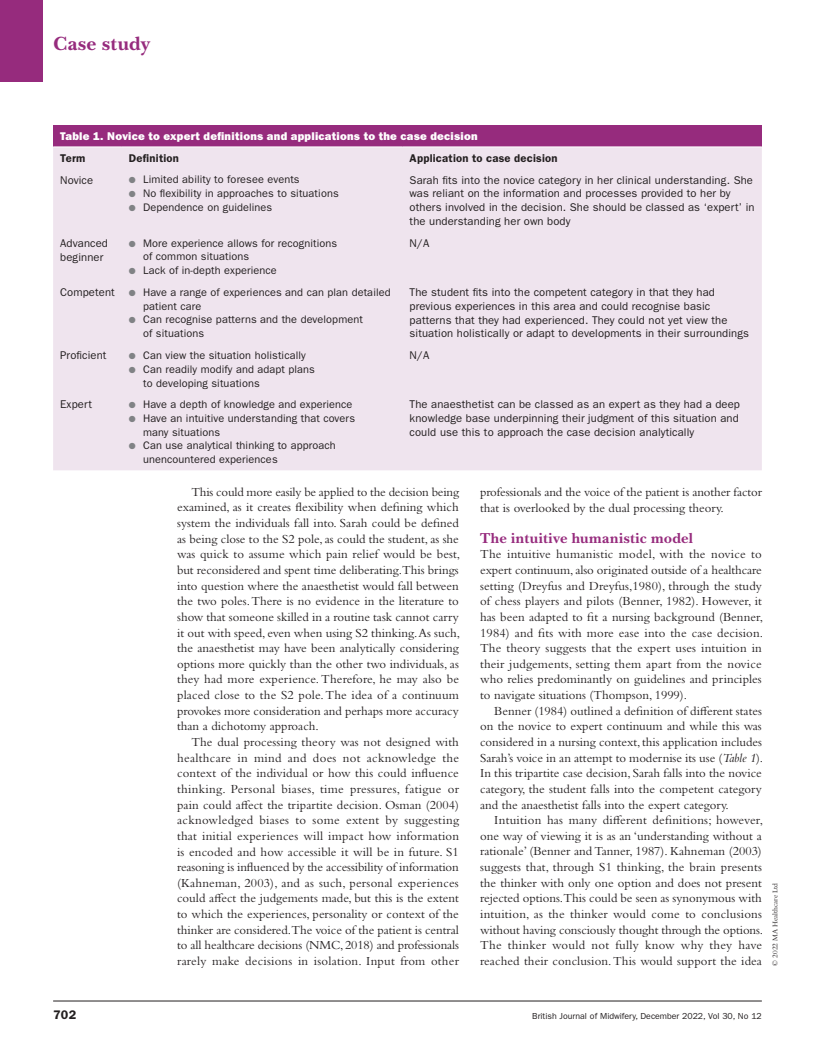
<style>
.page{position:relative;width:815px;height:1053px;background:#fff}
.page>*{position:absolute;margin:0;border:0;box-sizing:border-box;transform-origin:0 0}
.t1{font:700 20px "New Baskerville Std";letter-spacing:.02em;color:#962b7d}
.t2{font:700 15px "New Baskerville Std";letter-spacing:.02em;color:#962b7d}
.t3{font:12.75px/15.6px "Bembo Std";color:#231f20}
.t4{font:600 12.5px "ITC Franklin Gothic Std";color:#231f20}
.t5{font:11.25px/13.8px "ITC Franklin Gothic Std";letter-spacing:.01em;color:#231f20}
.t6{font:11.25px "ITC Franklin Gothic Std Hvy";letter-spacing:.025em;color:#fff}
.t7{font:600 11.25px "ITC Franklin Gothic Std";letter-spacing:.02em;color:#231f20}
.t8{font:11px/13.8px "ITC Franklin Gothic Std";letter-spacing:.01em;color:#231f20}
.t9{font:8.75px "ITC Franklin Gothic Std";color:#231f20}
.t10{font:7.5px "Bembo Std";color:#231f20}
.s1{color:#808285}
.s2{font-style:italic}
</style>
<div class="page">
<hr style="left:53px;top:1000px;width:709px;height:1px;background:#231f20">
<div style="left:0;top:0;width:42px;height:81px;background:#962b7d"></div>
<div style="left:53px;top:125px;width:709px;height:22px;background:#962b7d"></div>
<div style="left:53px;top:148px;width:709px;height:322px;background:#efe4ee"></div>
<h1 class="t1" style="left:53px;top:31px;width:98px">Case study</h1>
<p class="t6" style="left:60px;top:129px;width:419px">Table 1. Novice to expert definitions and applications to the case decision</p>
<p class="t7" style="left:60px;top:151px;width:27px">Term</p>
<p class="t7" style="left:129px;top:151px;width:52px">Definition</p>
<p class="t7" style="left:410px;top:151px;width:149px">Application to case decision</p>
<p class="t5" style="left:60px;top:173px;width:35px">Novice</p>
<p class="t8" style="left:129px;top:173px;width:172px"><span class="s1">●</span> Limited ability to foresee events</p>
<p class="t8" style="left:129px;top:187px;width:211px"><span class="s1">●</span> No flexibility in approaches to situations</p>
<p class="t8" style="left:129px;top:200px;width:145px"><span class="s1">●</span> Dependence on guidelines</p>
<p class="t5" style="left:410px;top:173px;width:346px">Sarah fits into the novice category in her clinical understanding. She was reliant on the information and processes provided to her by others involved in the decision. She should be classed as ‘expert’ in the understanding her own body</p>
<p class="t5" style="left:60px;top:236px;width:49px">Advanced beginner</p>
<p class="t8" style="left:143px;top:236px;width:196px;text-indent:-14px"><span class="s1">●</span> More experience allows for recognitions of common situations</p>
<p class="t8" style="left:129px;top:263px;width:149px"><span class="s1">●</span> Lack of in-depth experience</p>
<p class="t5" style="left:60px;top:285px;width:56px">Competent</p>
<p class="t8" style="left:143px;top:285px;width:249px;text-indent:-14px"><span class="s1">●</span> Have a range of experiences and can plan detailed patient care</p>
<p class="t8" style="left:143px;top:313px;width:221px;text-indent:-14px"><span class="s1">●</span> Can recognise patterns and the development of situations</p>
<p class="t5" style="left:60px;top:348px;width:48px">Proficient</p>
<p class="t8" style="left:129px;top:348px;width:178px"><span class="s1">●</span> Can view the situation holistically</p>
<p class="t8" style="left:143px;top:362px;width:173px;text-indent:-14px"><span class="s1">●</span> Can readily modify and adapt plans to developing situations</p>
<p class="t5" style="left:60px;top:398px;width:33px">Expert</p>
<p class="t8" style="left:129px;top:397px;width:225px"><span class="s1">●</span> Have a depth of knowledge and experience</p>
<p class="t8" style="left:143px;top:411px;width:213px;text-indent:-14px"><span class="s1">●</span> Have an intuitive understanding that covers many situations</p>
<p class="t8" style="left:143px;top:439px;width:194px;text-indent:-14px"><span class="s1">●</span> Can use analytical thinking to approach unencountered experiences</p>
<p class="t5" style="left:410px;top:236px;width:21px">N/A</p>
<p class="t5" style="left:410px;top:285px;width:341px">The student fits into the competent category in that they had previous experiences in this area and could recognise basic patterns that they had experienced. They could not yet view the situation holistically or adapt to developments in their surroundings</p>
<p class="t5" style="left:410px;top:348px;width:21px">N/A</p>
<p class="t5" style="left:410px;top:398px;width:332px;text-align:justify">The anaesthetist can be classed as an expert as they had a deep knowledge base underpinning their judgment of this situation and could use this to approach the case decision analytically</p>
<p class="t3" style="left:177px;top:483px;width:285px;text-indent:14px">This could more easily be applied to the decision being examined, as it creates flexibility when defining which system the individuals fall into. Sarah could be defined as being close to the S2 pole, as could the student, as she was quick to assume which pain relief would be best, but reconsidered and spent time deliberating.This brings into question where the anaesthetist would fall between the two poles. There is no evidence in the literature to show that someone skilled in a routine task cannot carry it out with speed, even when using S2 thinking. As such, the anaesthetist may have been analytically considering options more quickly than the other two individuals, as they had more experience. Therefore, he may also be placed close to the S2 pole. The idea of a continuum provokes more consideration and perhaps more accuracy than a dichotomy approach.</p>
<p class="t3" style="left:177px;top:734px;width:283px;text-align:justify;text-indent:14px">The dual processing theory was not designed with healthcare in mind and does not acknowledge the context of the individual or how this could influence thinking. Personal biases, time pressures, fatigue or pain could affect the tripartite decision. Osman (2004) acknowledged biases to some extent by suggesting that initial experiences will impact how information is encoded and how accessible it will be in future. S1 reasoning is influenced by the accessibility of information (Kahneman, 2003), and as such, personal experiences could affect the judgements made, but this is the extent to which the experiences, personality or context of the thinker are considered.The voice of the patient is central to all healthcare decisions (NMC, 2018) and professionals rarely make decisions in isolation. Input from other</p>
<p class="t3" style="left:480px;top:484px;width:283px">professionals and the voice of the patient is another factor that is overlooked by the dual processing theory.</p>
<p class="t2" style="left:480px;top:529px;width:214px">The intuitive humanistic model</p>
<p class="t3" style="left:480px;top:546px;width:285px">The intuitive humanistic model, with the novice to expert continuum, also originated outside of a healthcare setting (Dreyfus and Dreyfus,1980), through the study of chess players and pilots (Benner, 1982). However, it has been adapted to fit a nursing background (Benner, 1984) and fits with more ease into the case decision.<br>The theory suggests that the expert uses intuition in their judgements, setting them apart from the novice who relies predominantly on guidelines and principles to navigate situations (Thompson, 1999).</p>
<p class="t3" style="left:480px;top:702px;width:285px;text-align:justify;text-indent:14px">Benner (1984) outlined a definition of different states on the novice to expert continuum and while this was considered in a nursing context, this application includes Sarah’s voice in an attempt to modernise its use (<span class="s2">Table 1</span>).<br>In this tripartite case decision, Sarah falls into the novice category, the student falls into the competent category and the anaesthetist falls into the expert category.</p>
<p class="t3" style="left:480px;top:812px;width:285px;text-indent:14px">Intuition has many different definitions; however, one way of viewing it is as an ‘understanding without a rationale’ (Benner and Tanner, 1987). Kahneman (2003) suggests that, through S1 thinking, the brain presents the thinker with only one option and does not present rejected options.This could be seen as synonymous with intuition, as the thinker would come to conclusions without having consciously thought through the options.<br>The thinker would not fully know why they have reached their conclusion. This would support the idea</p>
<p class="t10" style="left:771px;top:965px;width:84px;rotate:-90deg">© 2022 MA Healthcare Ltd</p>
<p class="t4" style="left:53px;top:1007px;width:25px">702</p>
<p class="t9" style="left:532px;top:1010px;width:231px">British Journal of Midwifery, December 2022, Vol 30, No 12</p>
</div>
